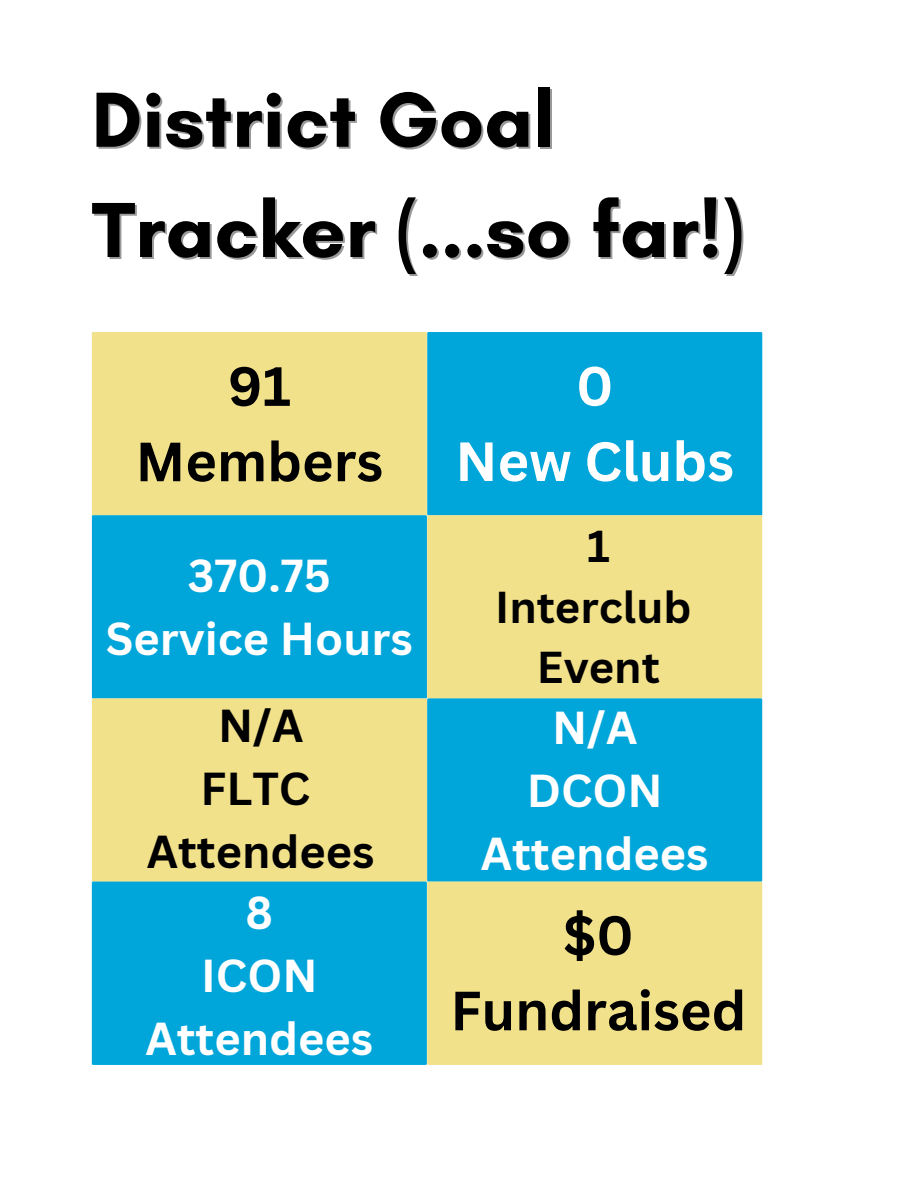
<style>
.page{position:relative;width:918px;height:1188px;background:#fff}
.page>*{position:absolute;margin:0;border:0;box-sizing:border-box;transform-origin:0 0}
.t1{font:700 79.5px "Glacial Indifference";color:#000}
.t2{font:700 54px "Canva Sans";color:#000}
.t3{font:700 54px "Canva Sans";color:#fff}
.t4{font:700 45px "Canva Sans";color:#fff}
.t5{font:700 45px "Canva Sans";color:#000}
.t6{font:700 43.5px "Canva Sans";color:#000}
</style>
<div class="page">
<div style="left:92px;top:332px;width:335px;height:183px;background:#f2e18b"></div>
<div style="left:427px;top:332px;width:335px;height:183px;background:#00a5d9"></div>
<div style="left:92px;top:515px;width:335px;height:183px;background:#00a5d9"></div>
<div style="left:427px;top:515px;width:335px;height:183px;background:#f2e18b"></div>
<div style="left:92px;top:698px;width:335px;height:184px;background:#f2e18b"></div>
<div style="left:427px;top:698px;width:335px;height:184px;background:#00a5d9"></div>
<div style="left:92px;top:882px;width:335px;height:183px;background:#00a5d9"></div>
<div style="left:427px;top:882px;width:335px;height:183px;background:#f2e18b"></div>
<p class="t1" style="left:92px;top:71px;width:464px">District Goal</p>
<p class="t1" style="left:92px;top:181px;width:654px">Tracker (...so far!)</p>
<p class="t2" style="left:228px;top:348px;width:65px">91</p>
<p class="t2" style="left:136px;top:424px;width:249px">Members</p>
<p class="t4" style="left:188px;top:544px;width:144px">370.75</p>
<p class="t4" style="left:106px;top:607px;width:308px">Service Hours</p>
<p class="t5" style="left:218px;top:694px;width:87px">N/A</p>
<p class="t5" style="left:200px;top:757px;width:112px">FLTC</p>
<p class="t5" style="left:147px;top:820px;width:229px">Attendees</p>
<p class="t4" style="left:246px;top:881px;width:29px">8</p>
<p class="t4" style="left:201px;top:944px;width:118px">ICON</p>
<p class="t4" style="left:145px;top:1007px;width:229px">Attendees</p>
<p class="t3" style="left:576px;top:348px;width:39px">0</p>
<p class="t3" style="left:455px;top:423px;width:280px">New Clubs</p>
<p class="t6" style="left:587px;top:515px;width:24px">1</p>
<p class="t6" style="left:495px;top:576px;width:198px">Interclub</p>
<p class="t6" style="left:537px;top:637px;width:124px">Event</p>
<p class="t4" style="left:552px;top:696px;width:87px">N/A</p>
<p class="t4" style="left:527px;top:759px;width:137px">DCON</p>
<p class="t4" style="left:481px;top:822px;width:229px">Attendees</p>
<p class="t2" style="left:563px;top:897px;width:72px">$0</p>
<p class="t2" style="left:450px;top:973px;width:297px">Fundraised</p>
</div>
